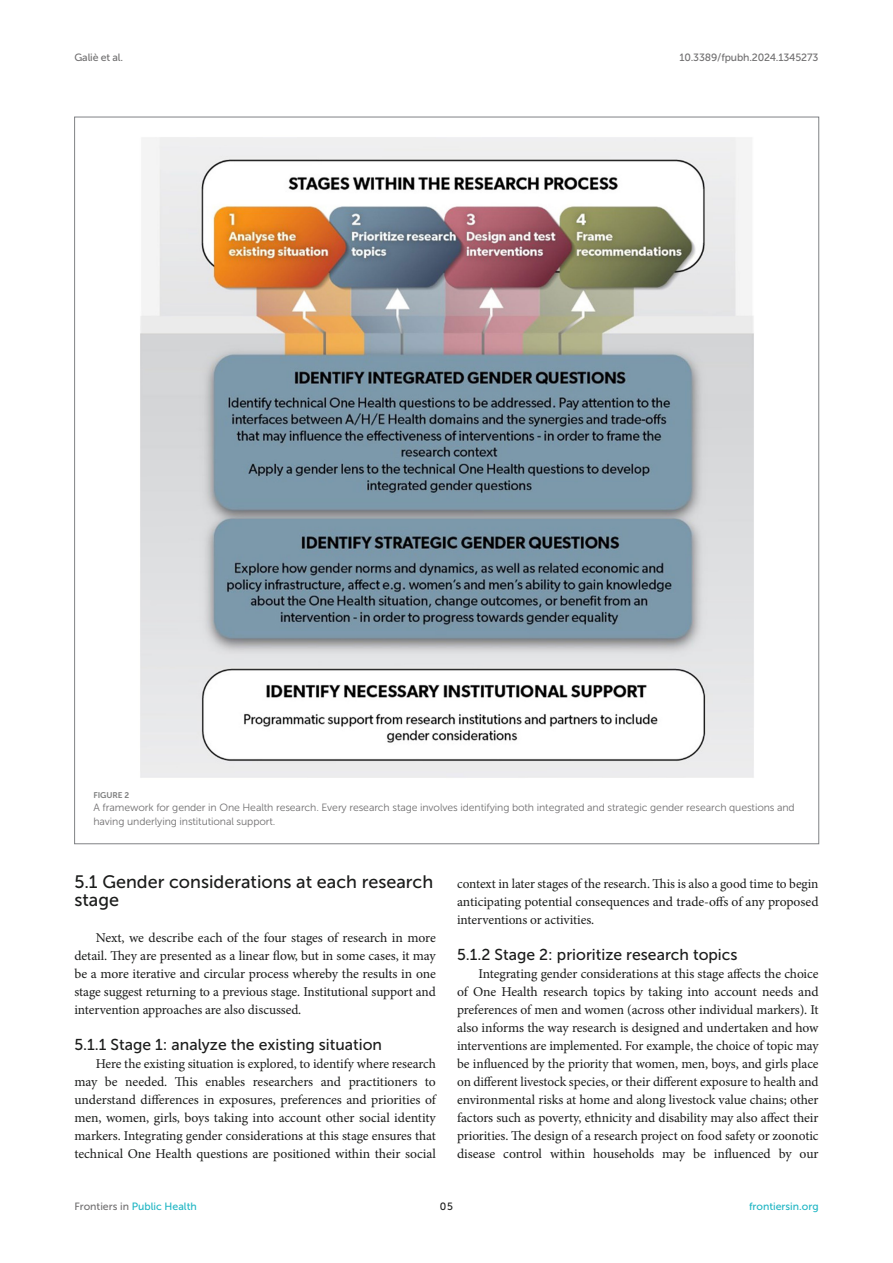
<style>
.page{position:relative;width:893px;height:1263px;background:#fff}
.page>*{position:absolute;margin:0;border:0;box-sizing:border-box;transform-origin:0 0}
.HEAD_2{font:18px/18px "Museo Sans 500";color:#1b1c1b}
.HEAD_3{font:15.75px "Museo Sans 500";color:#1b1c1b}
.TEXT_FLUSH{font:13.5px/18px "Minion Pro";letter-spacing:-.005em;color:#1b1c1b;text-align:justify}
.FIG_LEG{font:10.5px/13.5px "Museo Sans 300";letter-spacing:-.01em;color:#706f70}
.t1{font:10.5px "Museo Sans 500";color:#1db5c3}
.t2{font:10.5px "Museo Sans 500";letter-spacing:-.015em;color:#706f70}
.t3{font:10.5px "Museo Sans 500";color:#1b1c1b}
.FIG_HD{font:8.25px "Museo Sans 700";letter-spacing:-.01em;color:#7e7f7f}
.s1{color:#706f70}
</style>
<div class="page">
<img style="left:140px;top:137px;width:614px;height:641px">
<p class="t2" style="left:74px;top:51px;width:50px">Galiè et al.</p>
<p class="t2" style="left:679px;top:51px;width:141px">10.3389/fpubh.2024.1345273</p>
<p class="FIG_HD" style="left:94px;top:790px;width:37px">FIGURE 2</p>
<p class="FIG_LEG" style="left:94px;top:801px;width:703px">A framework for gender in One Health research. Every research stage involves identifying both integrated and strategic gender research questions and having underlying institutional support.</p>
<p class="HEAD_2" style="left:74px;top:873px;width:360px">5.1 Gender considerations at each research stage</p>
<p class="TEXT_FLUSH" style="left:74px;top:929px;width:363px;text-indent:21px">Next, we describe each of the four stages of research in more detail. They are presented as a linear flow, but in some cases, it may be a more iterative and circular process whereby the results in one stage suggest returning to a previous stage. Institutional support and intervention approaches are also discussed.</p>
<p class="HEAD_3" style="left:74px;top:1036px;width:309px">5.1.1 Stage 1: analyze the existing situation</p>
<p class="TEXT_FLUSH" style="left:74px;top:1055px;width:363px;text-indent:21px">Here the existing situation is explored, to identify where research may be needed. This enables researchers and practitioners to understand differences in exposures, preferences and priorities of men, women, girls, boys taking into account other social identity markers. Integrating gender considerations at this stage ensures that technical One Health questions are positioned within their social</p>
<p class="TEXT_FLUSH" style="left:457px;top:875px;width:363px">context in later stages of the research. This is also a good time to begin anticipating potential consequences and trade-offs of any proposed interventions or activities.</p>
<p class="HEAD_3" style="left:457px;top:946px;width:282px">5.1.2 Stage 2: prioritize research topics</p>
<p class="TEXT_FLUSH" style="left:457px;top:965px;width:363px;text-indent:21px">Integrating gender considerations at this stage affects the choice of One Health research topics by taking into account needs and preferences of men and women (across other individual markers). It also informs the way research is designed and undertaken and how interventions are implemented. For example, the choice of topic may be influenced by the priority that women, men, boys, and girls place on different livestock species, or their different exposure to health and environmental risks at home and along livestock value chains; other factors such as poverty, ethnicity and disability may also affect their priorities. The design of a research project on food safety or zoonotic disease control within households may be influenced by our</p>
<p class="t1" style="left:74px;top:1200px;width:124px"><span class="s1">Frontiers in</span> Public Health</p>
<p class="t3" style="left:440px;top:1200px;width:14px">05</p>
<p class="t1" style="left:749px;top:1200px;width:71px">frontiersin.org</p>
</div>
